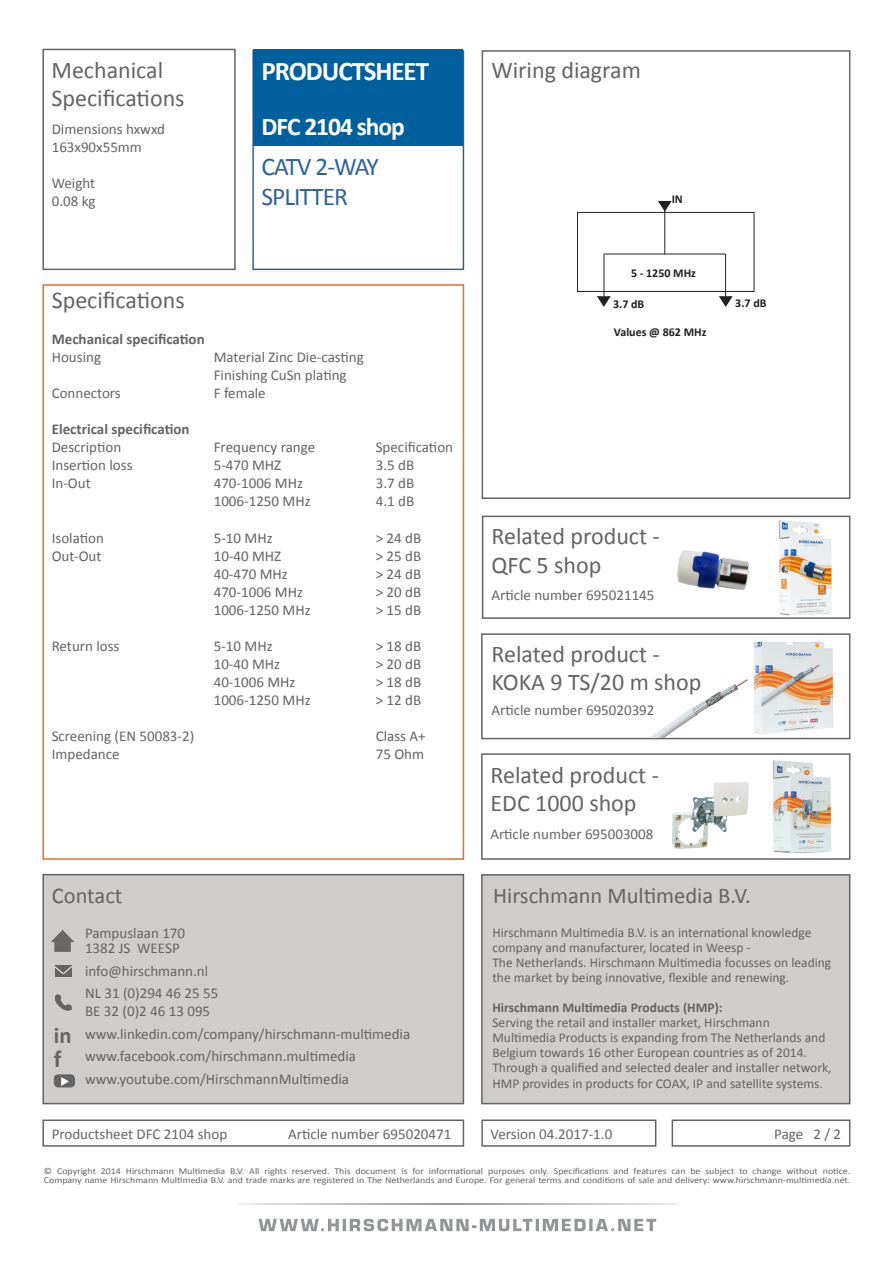
<style>
.page{position:relative;width:893px;height:1263px;background:#fff}
.page>*{position:absolute;margin:0;border:0;box-sizing:border-box;transform-origin:0 0}
.t1{font:700 27px "Calibri";letter-spacing:-.04em;color:#fff}
.t2{font:25.5px "Calibri";letter-spacing:-.04em;color:#2e629e}
.t3{font:700 25.5px "Calibri";letter-spacing:-.04em;color:#fff}
.t4{font:24px/28.8px "Calibri";color:#646464}
.t5{font:700 24px "Calibri";color:#646464}
.t6{font:700 22.95px "Calibri";color:#646464}
.t7{font:22.5px "Calibri";color:#646464}
.t8{font:15px/22.5px "Calibri";color:#646464}
.t9{font:700 15px "Calibri";color:#646464}
.t10{font:13.5px/15.3px "Calibri";color:#646464}
.t11{font:700 13.5px "Calibri";color:#646464}
.t12{font:700 12px "Calibri";color:#231f20}
.t13{font:9px/9px "Calibri";color:#646464;scale:1.1 1}
</style>
<div class="page">
<div style="left:482px;top:50px;width:368px;height:449px;border:2px solid #646464"></div>
<div style="left:43px;top:875px;width:420px;height:228px;background:#cfcdcc"></div>
<img style="left:51px;top:930px;width:23px;height:22px">
<div style="left:42px;top:874px;width:422px;height:230px;border:2px solid #646464"></div>
<div style="left:481px;top:874px;width:369px;height:230px;background:#cfcdcc;border:2px solid #646464"></div>
<div style="left:42px;top:284px;width:422px;height:576px;border:2px solid #e16d39"></div>
<hr style="left:237px;top:1203px;width:441px;height:2px;background:#939598">
<svg style="left:259px;top:1219px;width:397px;height:12px"></svg>
<div style="left:42px;top:1119px;width:422px;height:28px;border:2px solid #646464"></div>
<div style="left:481px;top:1119px;width:175px;height:28px;border:2px solid #646464"></div>
<div style="left:672px;top:1119px;width:178px;height:28px;border:2px solid #646464"></div>
<div style="left:252px;top:50px;width:212px;height:220px;border:2px solid #2e629e"></div>
<div style="left:253px;top:49px;width:210px;height:97px;background:#005f9d"></div>
<div style="left:42px;top:49px;width:194px;height:221px;border:2px solid #646464"></div>
<div style="left:54px;top:1074px;width:21px;height:13px;background:#646464;border-radius:4px"></div>
<svg style="left:59px;top:1077px;width:13px;height:11px"></svg>
<div style="left:55px;top:965px;width:17px;height:11px;background:#646464"></div>
<svg style="left:55px;top:966px;width:17px;height:8px"></svg>
<svg style="left:55px;top:994px;width:17px;height:17px"></svg>
<div style="left:482px;top:516px;width:368px;height:103px;border:2px solid #646464"></div>
<img style="left:749px;top:515px;width:102px;height:103px">
<div style="left:481px;top:753px;width:369px;height:107px;border:2px solid #646464"></div>
<div style="left:481px;top:633px;width:369px;height:106px;border:2px solid #646464"></div>
<img style="left:773px;top:758px;width:78px;height:98px">
<img style="left:751px;top:643px;width:99px;height:94px">
<div style="left:577px;top:212px;width:177px;height:80px;border:1px solid #231f20"></div>
<hr style="left:604px;top:254px;width:1px;height:49px;background:#231f20">
<hr style="left:664px;top:207px;width:1px;height:47px;background:#231f20">
<hr style="left:725px;top:254px;width:1px;height:48px;background:#231f20">
<hr style="left:604px;top:254px;width:121px;height:1px;background:#231f20">
<svg style="left:597px;top:295px;width:14px;height:12px"></svg>
<svg style="left:656px;top:200px;width:17px;height:12px"></svg>
<svg style="left:719px;top:295px;width:14px;height:12px"></svg>
<img style="left:677px;top:550px;width:71px;height:40px">
<img style="left:650px;top:679px;width:101px;height:59px">
<img style="left:672px;top:782px;width:77px;height:67px">
<p class="t4" style="left:51px;top:55px;width:113px">Mechanical</p>
<p class="t4" style="left:491px;top:55px;width:151px">Wiring diagram</p>
<p class="t4" style="left:51px;top:84px;width:135px">Specifications</p>
<p class="t8" style="left:52px;top:120px;width:115px;line-height:18px">Dimensions hxwxd<br>163x90x55mm</p>
<p class="t8" style="left:52px;top:174px;width:45px;line-height:18px">Weight<br>0.08 kg</p>
<p class="t1" style="left:262px;top:54px;width:169px">PRODUCTSHEET</p>
<p class="t3" style="left:262px;top:110px;width:145px">DFC 2104 shop</p>
<p class="t2" style="left:262px;top:150px;width:119px">CATV 2-WAY</p>
<p class="t2" style="left:262px;top:181px;width:88px">SPLITTER</p>
<p class="t12" style="left:672px;top:191px;width:13px">IN</p>
<p class="t4" style="left:52px;top:286px;width:135px">Specifications</p>
<p class="t9" style="left:52px;top:330px;width:155px">Mechanical specification</p>
<p class="t8" style="left:52px;top:346px;width:51px">Housing</p>
<p class="t8" style="left:214px;top:346px;width:152px">Material Zinc Die-casting</p>
<p class="t8" style="left:214px;top:364px;width:134px">Finishing CuSn plating</p>
<p class="t8" style="left:52px;top:382px;width:71px">Connectors</p>
<p class="t8" style="left:214px;top:382px;width:54px">F female</p>
<p class="t9" style="left:52px;top:420px;width:139px">Electrical specification</p>
<p class="t8" style="left:52px;top:436px;width:71px">Description</p>
<p class="t8" style="left:214px;top:436px;width:103px">Frequency range</p>
<p class="t8" style="left:376px;top:436px;width:79px">Specification</p>
<p class="t8" style="left:52px;top:454px;width:82px">Insertion loss</p>
<p class="t8" style="left:214px;top:454px;width:69px">5-470 MHZ</p>
<p class="t8" style="left:376px;top:454px;width:40px">3.5 dB</p>
<p class="t8" style="left:52px;top:472px;width:41px">In-Out</p>
<p class="t8" style="left:214px;top:472px;width:91px">470-1006 MHz</p>
<p class="t8" style="left:376px;top:472px;width:40px">3.7 dB</p>
<p class="t8" style="left:214px;top:490px;width:98px">1006-1250 MHz</p>
<p class="t8" style="left:376px;top:490px;width:40px">4.1 dB</p>
<p class="t8" style="left:52px;top:526px;width:54px">Isolation</p>
<p class="t8" style="left:214px;top:526px;width:60px">5-10 MHz</p>
<p class="t8" style="left:376px;top:526px;width:47px">&gt; 24 dB</p>
<p class="t8" style="left:52px;top:544px;width:51px">Out-Out</p>
<p class="t8" style="left:214px;top:544px;width:69px">10-40 MHZ</p>
<p class="t8" style="left:376px;top:544px;width:47px">&gt; 25 dB</p>
<p class="t8" style="left:214px;top:562px;width:76px">40-470 MHz</p>
<p class="t8" style="left:376px;top:562px;width:47px">&gt; 24 dB</p>
<p class="t8" style="left:214px;top:580px;width:91px">470-1006 MHz</p>
<p class="t8" style="left:376px;top:580px;width:47px">&gt; 20 dB</p>
<p class="t8" style="left:214px;top:598px;width:98px">1006-1250 MHz</p>
<p class="t8" style="left:376px;top:598px;width:47px">&gt; 15 dB</p>
<p class="t8" style="left:52px;top:634px;width:69px">Return loss</p>
<p class="t8" style="left:214px;top:634px;width:60px">5-10 MHz</p>
<p class="t8" style="left:376px;top:634px;width:47px">&gt; 18 dB</p>
<p class="t8" style="left:214px;top:652px;width:68px">10-40 MHz</p>
<p class="t8" style="left:376px;top:652px;width:47px">&gt; 20 dB</p>
<p class="t8" style="left:214px;top:670px;width:83px">40-1006 MHz</p>
<p class="t8" style="left:376px;top:670px;width:47px">&gt; 18 dB</p>
<p class="t8" style="left:214px;top:688px;width:98px">1006-1250 MHz</p>
<p class="t8" style="left:376px;top:688px;width:47px">&gt; 12 dB</p>
<p class="t8" style="left:52px;top:724px;width:144px">Screening (EN 50083-2)</p>
<p class="t8" style="left:376px;top:724px;width:51px">Class A+</p>
<p class="t8" style="left:52px;top:742px;width:69px">Impedance</p>
<p class="t8" style="left:376px;top:742px;width:50px">75 Ohm</p>
<p class="t7" style="left:52px;top:881px;width:72px">Contact</p>
<p class="t6" style="left:54px;top:1020px;width:19px">in</p>
<p class="t5" style="left:54px;top:1044px;width:9px">f</p>
<p class="t8" style="left:85px;top:926px;width:102px;line-height:15px">Pampuslaan 170<br>1382 JS WEESP</p>
<p class="t8" style="left:85px;top:960px;width:135px">info@hirschmann.nl<br>NL 31 (0)294 46 25 55</p>
<p class="t8" style="left:85px;top:1000px;width:327px">BE 32 (0)2 46 13 095 www.linkedin.com/company/hirschmann-multimedia www.facebook.com/hirschmann.multimedia</p>
<p class="t8" style="left:85px;top:1068px;width:266px">www.youtube.com/HirschmannMultimedia</p>
<p class="t12" style="left:631px;top:265px;width:67px">5 - 1250 MHz</p>
<p class="t12" style="left:613px;top:296px;width:33px">3.7 dB</p>
<p class="t12" style="left:735px;top:296px;width:33px">3.7 dB</p>
<p class="t12" style="left:614px;top:325px;width:94px">Values @ 862 MHz</p>
<p class="t4" style="left:491px;top:522px;width:170px">Related product -<br>QFC 5 shop</p>
<p class="t8" style="left:491px;top:584px;width:165px">Article number 695021145</p>
<p class="t4" style="left:491px;top:639px;width:212px">Related product -<br>KOKA 9 TS/20 m shop</p>
<p class="t8" style="left:491px;top:699px;width:165px">Article number 695020392</p>
<p class="t4" style="left:490px;top:760px;width:170px">Related product -<br>EDC 1000 shop</p>
<p class="t8" style="left:490px;top:823px;width:165px">Article number 695003008</p>
<p class="t7" style="left:493px;top:881px;width:259px">Hirschmann Multimedia B.V.</p>
<p class="t10" style="left:492px;top:925px;width:340px">Hirschmann Multimedia B.V. is an international knowledge company and manufacturer, located in Weesp -<br>The Netherlands. Hirschmann Multimedia focusses on leading the market by being innovative, flexible and renewing.</p>
<p class="t11" style="left:492px;top:999px;width:232px">Hirschmann Multimedia Products (HMP):</p>
<p class="t10" style="left:492px;top:1015px;width:341px">Serving the retail and installer market, Hirschmann Multimedia Products is expanding from The Netherlands and Belgium towards 16 other European countries as of 2014.<br>Through a qualified and selected dealer and installer network, HMP provides in products for COAX, IP and satellite systems.</p>
<p class="t8" style="left:52px;top:1122px;width:177px">Productsheet DFC 2104 shop</p>
<p class="t8" style="left:288px;top:1122px;width:165px">Article number 695020471</p>
<p class="t8" style="left:491px;top:1122px;width:123px">Version 04.2017-1.0</p>
<p class="t8" style="left:774px;top:1122px;width:68px">Page 2 / 2</p>
<p class="t13" style="left:44px;top:1166px;width:735px">© Copyright 2014 Hirschmann Multimedia B.V. All rights reserved. This document is for informational purposes only. Specifications and features can be subject to change without notice.<br>Company name Hirschmann Multimedia B.V. and trade marks are registered in The Netherlands and Europe. For general terms and conditions of sale and delivery: www.hirschmann-multimedia.net.</p>
</div>
